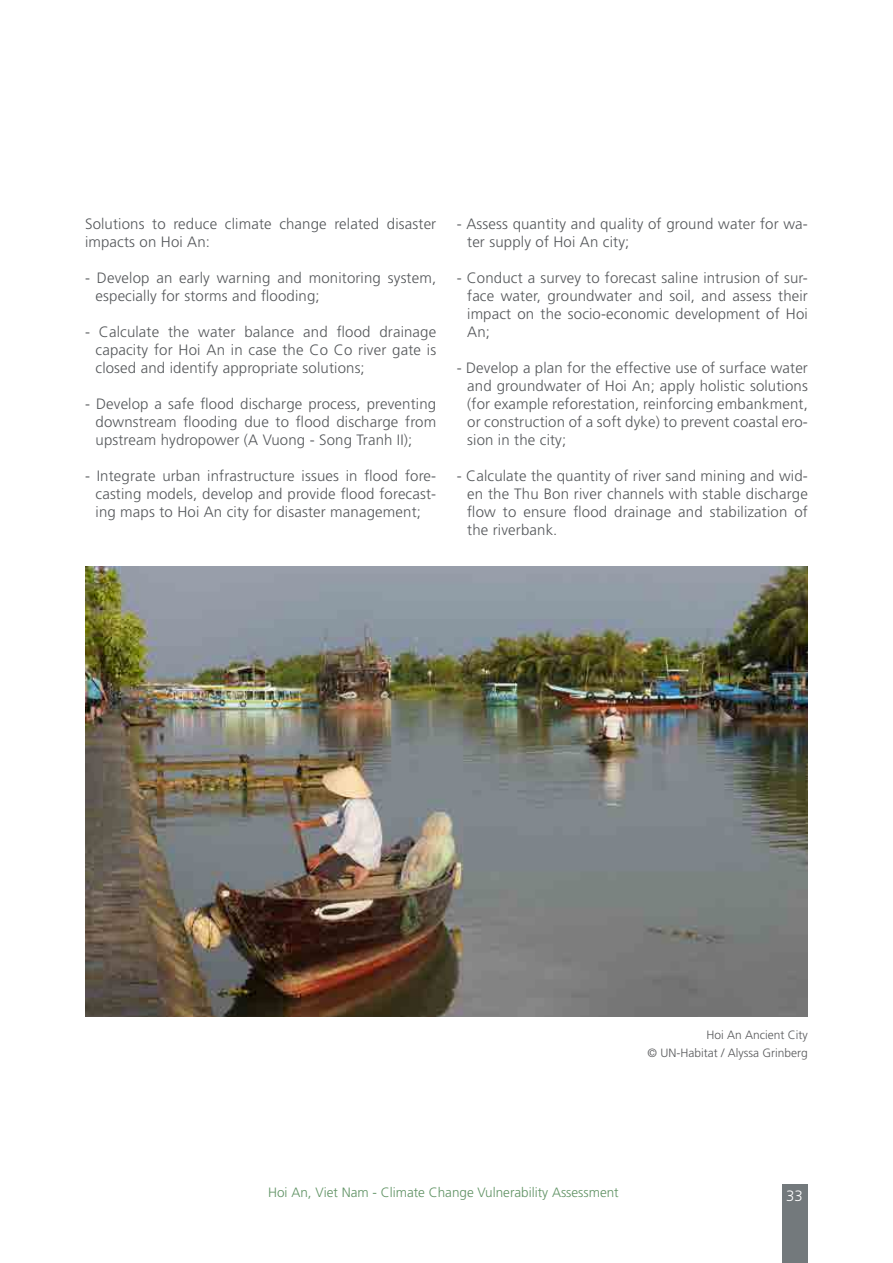
<style>
.page{position:relative;width:893px;height:1263px;background:#fff}
.page>*{position:absolute;margin:0;border:0;box-sizing:border-box;transform-origin:0 0}
.t1{font:300 15px/18px "Frutiger LT Std";letter-spacing:.01em;color:#55585b;text-align:justify}
.t2{font:300 15px "Frutiger LT Std";color:#fff}
.t3{font:300 13.5px "Frutiger LT Std";color:#619365}
.t4{font:300 12px/18px "Frutiger LT Std";color:#58595b;text-align:right}
</style>
<div class="page">
<div style="left:782px;top:1184px;width:26px;height:79px;background:#73797c"></div>
<img style="left:85px;top:567px;width:723px;height:450px">
<p class="t1" style="left:85px;top:215px;width:353px">Solutions to reduce climate change related disaster impacts on Hoi An:</p>
<p class="t1" style="left:96px;top:269px;width:342px;text-indent:-11px">- Develop an early warning and monitoring system, especially for storms and flooding;</p>
<p class="t1" style="left:96px;top:323px;width:342px;text-indent:-11px">- Calculate the water balance and flood drainage capacity for Hoi An in case the Co Co river gate is closed and identify appropriate solutions;</p>
<p class="t1" style="left:96px;top:395px;width:342px;text-indent:-11px">- Develop a safe flood discharge process, preventing downstream flooding due to flood discharge from upstream hydropower (A Vuong - Song Tranh II);</p>
<p class="t1" style="left:96px;top:467px;width:342px;text-indent:-11px">- Integrate urban infrastructure issues in flood fore&shy;casting models, develop and provide flood forecast&shy;ing maps to Hoi An city for disaster management;</p>
<p class="t1" style="left:467px;top:215px;width:342px;text-indent:-10px">- Assess quantity and quality of ground water for wa&shy;ter supply of Hoi An city;</p>
<p class="t1" style="left:467px;top:269px;width:342px;text-indent:-10px">- Conduct a survey to forecast saline intrusion of sur&shy;face water, groundwater and soil, and assess their impact on the socio-economic development of Hoi An;</p>
<p class="t1" style="left:467px;top:359px;width:342px;text-indent:-11px">- Develop a plan for the effective use of surface water and groundwater of Hoi An; apply holistic solutions (for example reforestation, reinforcing embankment, or construction of a soft dyke) to prevent coastal ero&shy;sion in the city;</p>
<p class="t1" style="left:467px;top:467px;width:342px;text-indent:-11px">- Calculate the quantity of river sand mining and wid&shy;en the Thu Bon river channels with stable discharge flow to ensure flood drainage and stabilization of the riverbank.</p>
<p class="t4" style="left:648px;top:1026px;width:162px">Hoi An Ancient City<br>© UN-Habitat / Alyssa Grinberg</p>
<p class="t3" style="left:268px;top:1185px;width:352px">Hoi An, Viet Nam - Climate Change Vulnerability Assessment</p>
<p class="t2" style="left:786px;top:1187px;width:18px">33</p>
</div>
